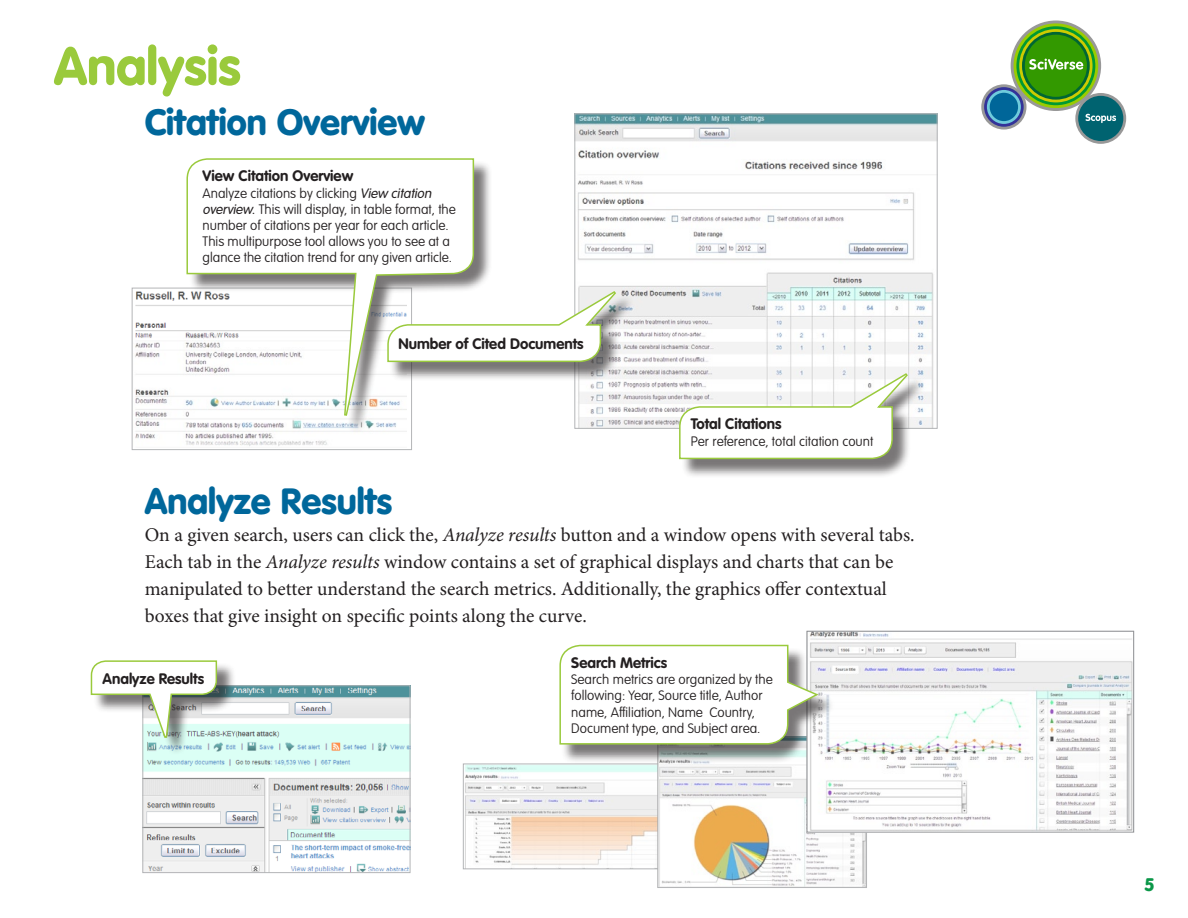
<style>
.page{position:relative;width:1188px;height:918px;background:#fff}
.page>*{position:absolute;margin:0;border:0;box-sizing:border-box;transform-origin:0 0}
.t1{font:900 52.5px "VAG Rounded";color:#9aca3c}
.t2{font:900 36px "VAG Rounded";color:#00679b}
.t3{font:19.5px/27px "Minion Pro";color:#231f20}
.t4{font:900 18px "VAG Rounded";color:#0b9748}
.t5{font:700 15px "VAG Rounded";color:#231f20}
.t6{font:100 13.5px/16.2px "VAG Rounded";color:#231f20}
.s1{font-weight:300;font-style:italic}
.s2{font-style:italic}
</style>
<div class="page">
<svg style="left:1075px;top:93px;width:51px;height:51px"></svg>
<div style="left:1078px;top:96px;width:45px;height:45px;background:#006370;border-radius:50%"></div>
<svg style="left:981px;top:84px;width:45px;height:46px"></svg>
<svg style="left:1011px;top:21px;width:90px;height:90px"></svg>
<svg style="left:1014px;top:23px;width:84px;height:85px"></svg>
<svg style="left:1016px;top:26px;width:79px;height:79px"></svg>
<svg style="left:1019px;top:29px;width:74px;height:73px"></svg>
<svg style="left:1022px;top:32px;width:68px;height:68px"></svg>
<div style="left:1025px;top:35px;width:62px;height:62px;background:#390;border-radius:50%"></div>
<svg style="left:984px;top:87px;width:40px;height:40px"></svg>
<svg style="left:987px;top:90px;width:34px;height:34px"></svg>
<div style="left:990px;top:93px;width:28px;height:28px;background:#069;border-radius:50%"></div>
<svg style="left:1029px;top:59px;width:54px;height:11px"></svg>
<svg style="left:1086px;top:114px;width:30px;height:9px"></svg>
<img style="left:465px;top:766px;width:193px;height:101px">
<div style="left:463px;top:764px;width:294px;height:105px;border:1px solid #939598"></div>
<img style="left:660px;top:763px;width:205px;height:123px">
<div style="left:658px;top:737px;width:209px;height:151px;border:1px solid #939598"></div>
<img style="left:576px;top:115px;width:360px;height:312px">
<img style="left:135px;top:342px;width:192px;height:104px">
<img style="left:809px;top:633px;width:323px;height:198px">
<div style="left:807px;top:631px;width:327px;height:202px;border:1px solid #939598"></div>
<img style="left:133px;top:287px;width:53px;height:51px">
<div style="left:132px;top:288px;width:280px;height:162px;border:1px solid #939598"></div>
<img style="left:144px;top:687px;width:264px;height:184px">
<div style="left:142px;top:685px;width:268px;height:188px;border:1px solid #939598"></div>
<div style="left:562px;top:647px;width:274px;height:116px;background:#231f20;opacity:.61"></div>
<svg style="left:559px;top:644px;width:261px;height:101px"></svg>
<div style="left:189px;top:161px;width:304px;height:273px;background:#231f20;opacity:.61"></div>
<svg style="left:186px;top:158px;width:289px;height:259px"></svg>
<div style="left:681px;top:376px;width:244px;height:102px;background:#231f20;opacity:.61"></div>
<svg style="left:678px;top:372px;width:231px;height:88px"></svg>
<div style="left:389px;top:294px;width:245px;height:87px;background:#231f20;opacity:.61"></div>
<svg style="left:387px;top:290px;width:230px;height:73px"></svg>
<div style="left:93px;top:663px;width:143px;height:93px;background:#231f20;opacity:.61"></div>
<svg style="left:90px;top:660px;width:128px;height:79px"></svg>
<h1 class="t1" style="left:54px;top:35px;width:188px">Analysis</h1>
<h2 class="t2" style="left:145px;top:101px;width:282px">Citation Overview</h2>
<p class="t5" style="left:203px;top:167px;width:152px">View Citation Overview</p>
<p class="t6" style="left:203px;top:185px;width:255px">Analyze citations by clicking <span class="s1">View citation overview.</span>This will display, in table format, the number of citations per year for each article.<br>This multipurpose tool allows you to see at a glance the citation trend for any given article.</p>
<p class="t5" style="left:399px;top:335px;width:187px">Number of Cited Documents</p>
<p class="t5" style="left:691px;top:415px;width:92px">Total Citations</p>
<p class="t6" style="left:691px;top:433px;width:184px">Per reference, total citation count</p>
<h2 class="t2" style="left:145px;top:479px;width:249px">Analyze Results</h2>
<p class="t3" style="left:145px;top:522px;width:771px">On a given search, users can click the, <span class="s2">Analyze results</span> button and a window opens with several tabs.<br>Each tab in the <span class="s2">Analyze results</span> window contains a set of graphical displays and charts that can be manipulated to better understand the search metrics. Additionally, the graphics offer contextual boxes that give insight on specific points along the curve.</p>
<p class="t5" style="left:103px;top:669px;width:103px">Analyze Results</p>
<p class="t5" style="left:571px;top:654px;width:97px">Search Metrics</p>
<p class="t6" style="left:571px;top:672px;width:203px">Search metrics are organized by the following: Year, Source title, Author name, Affiliation, Name Country, Document type, and Subject area.</p>
<h3 class="t4" style="left:1145px;top:874px;width:10px">5</h3>
</div>
